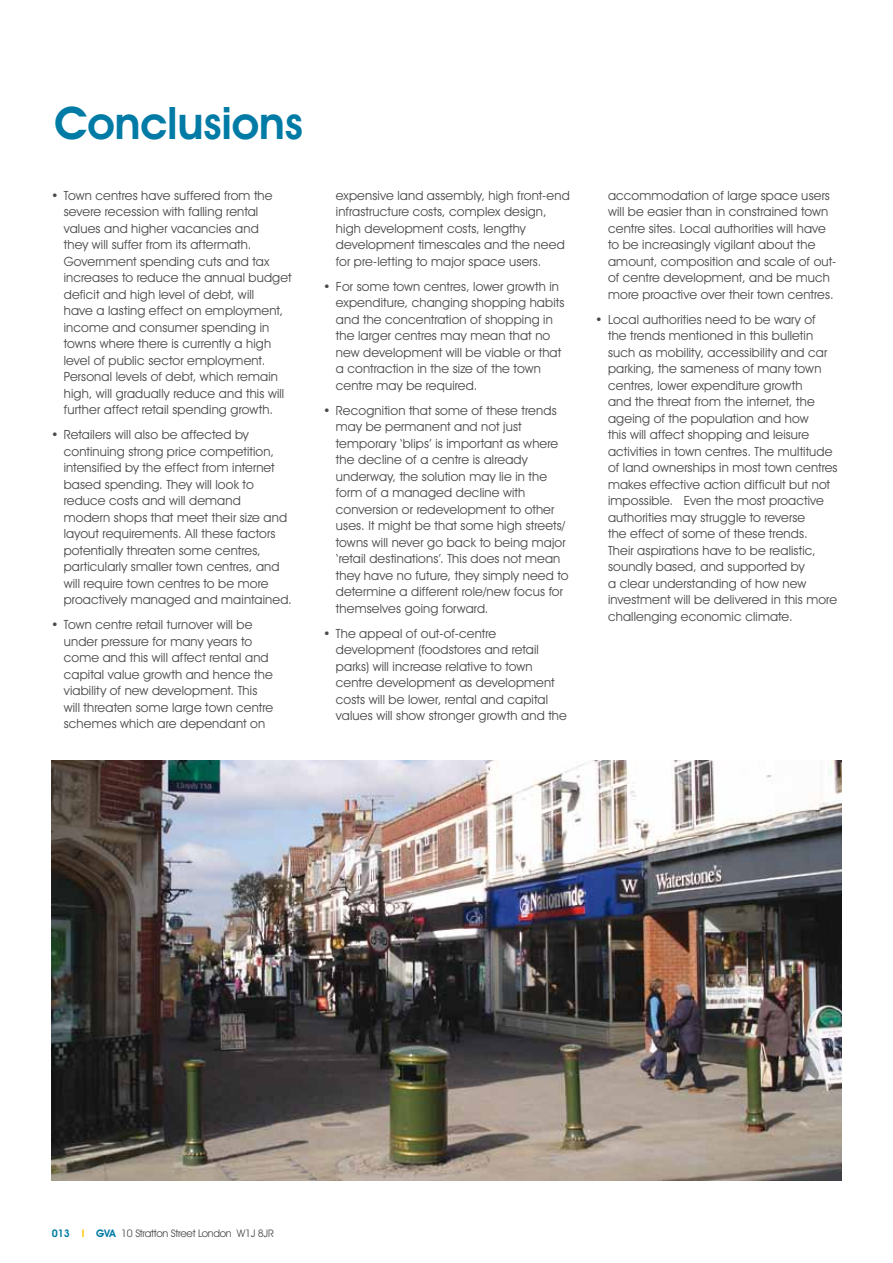
<style>
.page{position:relative;width:893px;height:1263px;background:#fff}
.page>*{position:absolute;margin:0;border:0;box-sizing:border-box;transform-origin:0 0}
.t1{font:600 45px "Avant Garde IT Cby BT";letter-spacing:-.005em;color:#007ba5}
.t2{font:12.75px/16.5px "Avant Garde IT Cby BT";letter-spacing:.01em;color:#4b4b4d}
.t3{font:10.5px "Avant Garde IT Cby BT";letter-spacing:-.025em;color:#4b4b4d}
.s1{font-weight:600;color:#007ba5}
.s2{font-weight:600;color:#fdc600}
</style>
<div class="page">
<img style="left:51px;top:760px;width:791px;height:421px">
<h1 class="t1" style="left:54px;top:96px;width:251px">Conclusions</h1>
<p class="t2" style="left:64px;top:187px;width:229px;text-indent:-13px">• Town centres have suffered from the severe recession with falling rental values and higher vacancies and<br>they will suffer from its aftermath.<br>Government spending cuts and tax increases to reduce the annual budget deficit and high level of debt, will<br>have a lasting effect on employment, income and consumer spending in towns where there is currently a high level of public sector employment.<br>Personal levels of debt, which remain high, will gradually reduce and this will further affect retail spending growth.</p>
<p class="t2" style="left:64px;top:426px;width:230px;text-indent:-13px">• Retailers will also be affected by continuing strong price competition, intensified by the effect from internet based spending. They will look to reduce costs and will demand<br>modern shops that meet their size and layout requirements. All these factors potentially threaten some centres, particularly smaller town centres, and will require town centres to be more proactively managed and maintained.</p>
<p class="t2" style="left:64px;top:616px;width:211px;text-indent:-13px">• Town centre retail turnover will be under pressure for many years to come and this will affect rental and capital value growth and hence the viability of new development. This will threaten some large town centre schemes which are dependant on</p>
<p class="t2" style="left:336px;top:187px;width:235px">expensive land assembly, high front-end infrastructure costs, complex design, high development costs, lengthy development timescales and the need for pre-letting to major space users.</p>
<p class="t2" style="left:336px;top:278px;width:230px;text-indent:-13px">• For some town centres, lower growth in expenditure, changing shopping habits and the concentration of shopping in the larger centres may mean that no new development will be viable or that a contraction in the size of the town centre may be required.</p>
<p class="t2" style="left:336px;top:402px;width:234px;text-indent:-13px">• Recognition that some of these trends may be permanent and not just temporary ‘blips’ is important as where the decline of a centre is already underway, the solution may lie in the form of a managed decline with conversion or redevelopment to other uses. It might be that some high streets/ towns will never go back to being major ‘retail destinations’. This does not mean they have no future, they simply need to determine a different role/new focus for themselves going forward.</p>
<p class="t2" style="left:336px;top:625px;width:233px;text-indent:-13px">• The appeal of out-of-centre development (foodstores and retail parks) will increase relative to town centre development as development costs will be lower, rental and capital values will show stronger growth and the</p>
<p class="t2" style="left:608px;top:187px;width:230px">accommodation of large space users will be easier than in constrained town centre sites. Local authorities will have to be increasingly vigilant about the amount, composition and scale of out&shy;of centre development, and be much more proactive over their town centres.</p>
<p class="t2" style="left:608px;top:311px;width:231px;text-indent:-13px">• Local authorities need to be wary of<br>the trends mentioned in this bulletin such as mobility, accessibility and car parking, the sameness of many town centres, lower expenditure growth<br>and the threat from the internet, the ageing of the population and how<br>this will affect shopping and leisure activities in town centres. The multitude of land ownerships in most town centres makes effective action difficult but not impossible. Even the most proactive authorities may struggle to reverse<br>the effect of some of these trends.<br>Their aspirations have to be realistic, soundly based, and supported by<br>a clear understanding of how new investment will be delivered in this more challenging economic climate.</p>
<p class="t3" style="left:52px;top:1227px;width:223px"><span class="s1">013</span> <span class="s2">I</span> <span class="s1">GVA</span> 10 Stratton Street London W1J 8JR</p>
</div>
